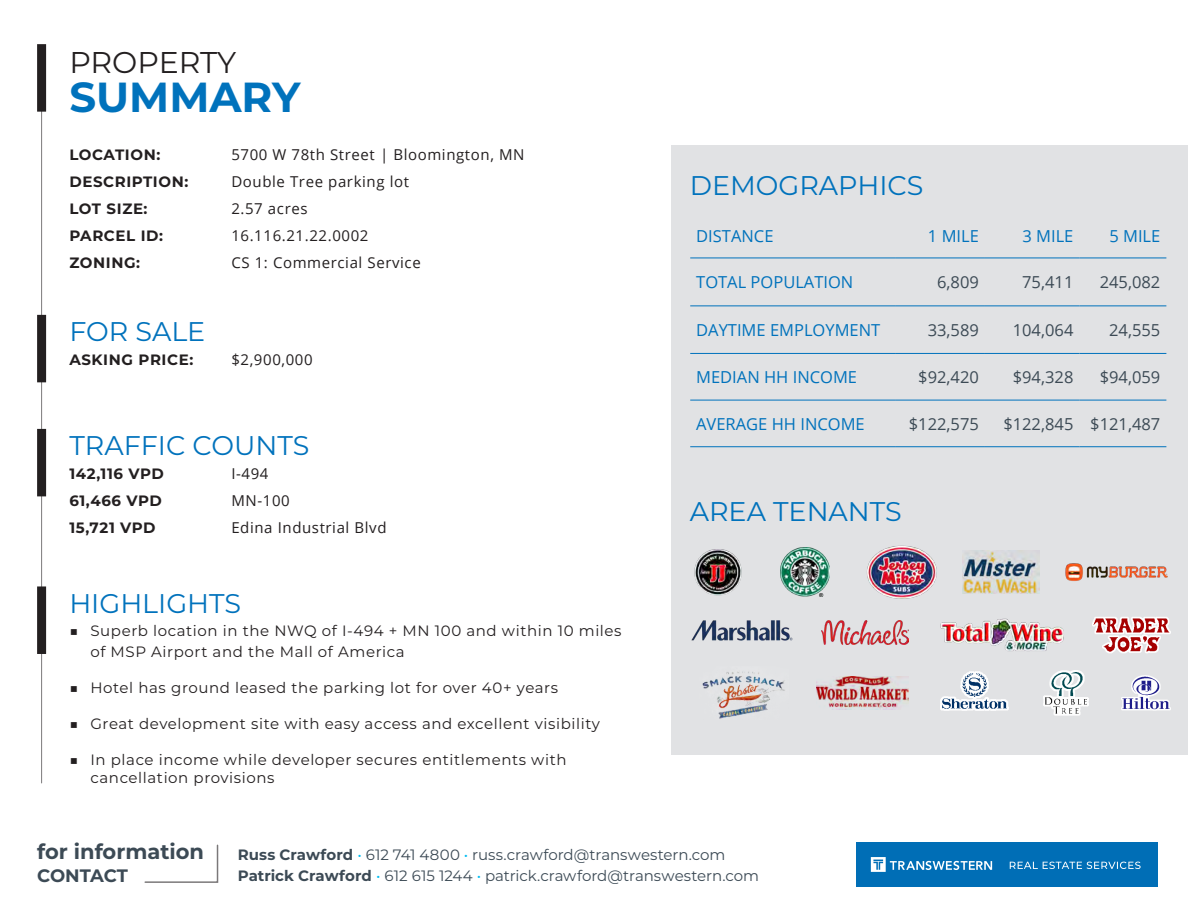
<style>
.page{position:relative;width:1188px;height:918px;background:#fff}
.page>*{position:absolute;margin:0;border:0;box-sizing:border-box;transform-origin:0 0}
.t1{font:700 42px "Montserrat";color:#0072bc}
.t2{font:30px "Montserrat";letter-spacing:-.005em;color:#231f20}
.t3{font:27px "Montserrat";color:#0072bc}
.t4{font:700 21px "Montserrat";color:#3c4a55}
.t5{font:700 18px "Montserrat";letter-spacing:-.01em;color:#3c4a55}
.t6{font:16.5px "Open Sans";color:#0072bc}
.t7{font:16.5px "Open Sans";color:#3c4a55}
.t8{font:15px/21px "Montserrat";letter-spacing:.04em;color:#231f20}
.t9{font:15px "Open Sans";letter-spacing:.04em;color:#231f20}
.t10{font:15px/21px "Montserrat";letter-spacing:-.005em;color:#3c4a55}
.t11{font:700 15px "Montserrat";letter-spacing:.04em;color:#231f20}
.s1{font-weight:700}
.s2{color:#00bcf1}
</style>
<div class="page">
<div style="left:672px;top:146px;width:516px;height:609px;background:#e1e2e4"></div>
<div style="left:37px;top:44px;width:9px;height:68px;background:#231f20"></div>
<hr style="left:41px;top:98px;width:1px;height:685px;background:#231f20">
<div style="left:37px;top:315px;width:9px;height:67px;background:#231f20"></div>
<div style="left:856px;top:842px;width:302px;height:45px;background:#006eb6"></div>
<svg style="left:871px;top:857px;width:121px;height:15px"></svg>
<svg style="left:1010px;top:862px;width:131px;height:7px"></svg>
<div style="left:37px;top:586px;width:9px;height:68px;background:#231f20"></div>
<hr style="left:690px;top:258px;width:205px;height:1px;background:#0072bc">
<hr style="left:895px;top:258px;width:90px;height:1px;background:#0072bc">
<hr style="left:985px;top:258px;width:94px;height:1px;background:#0072bc">
<hr style="left:1079px;top:258px;width:87px;height:1px;background:#0072bc">
<hr style="left:690px;top:306px;width:205px;height:1px;background:#0072bc">
<hr style="left:895px;top:306px;width:90px;height:1px;background:#0072bc">
<hr style="left:985px;top:306px;width:94px;height:1px;background:#0072bc">
<hr style="left:1079px;top:306px;width:87px;height:1px;background:#0072bc">
<hr style="left:690px;top:353px;width:205px;height:1px;background:#0072bc">
<hr style="left:895px;top:353px;width:90px;height:1px;background:#0072bc">
<hr style="left:985px;top:353px;width:94px;height:1px;background:#0072bc">
<hr style="left:1079px;top:353px;width:87px;height:1px;background:#0072bc">
<hr style="left:690px;top:400px;width:205px;height:1px;background:#0072bc">
<hr style="left:895px;top:400px;width:90px;height:1px;background:#0072bc">
<hr style="left:985px;top:400px;width:94px;height:1px;background:#0072bc">
<hr style="left:1079px;top:400px;width:87px;height:1px;background:#0072bc">
<hr style="left:690px;top:446px;width:205px;height:1px;background:#0072bc">
<hr style="left:895px;top:446px;width:90px;height:1px;background:#0072bc">
<hr style="left:985px;top:446px;width:94px;height:1px;background:#0072bc">
<hr style="left:1079px;top:446px;width:87px;height:1px;background:#0072bc">
<div style="left:37px;top:429px;width:9px;height:67px;background:#231f20"></div>
<img style="left:694px;top:549px;width:48px;height:47px">
<img style="left:781px;top:547px;width:49px;height:50px">
<img style="left:867px;top:545px;width:70px;height:54px">
<img style="left:962px;top:551px;width:77px;height:42px">
<img style="left:1065px;top:563px;width:103px;height:18px">
<img style="left:1092px;top:617px;width:79px;height:36px">
<img style="left:691px;top:621px;width:102px;height:20px">
<img style="left:817px;top:677px;width:92px;height:32px">
<img style="left:821px;top:621px;width:87px;height:23px">
<img style="left:940px;top:618px;width:124px;height:33px">
<img style="left:702px;top:672px;width:83px;height:47px">
<img style="left:1043px;top:670px;width:46px;height:46px">
<img style="left:940px;top:671px;width:68px;height:40px">
<img style="left:1121px;top:675px;width:50px;height:36px">
<svg style="left:144px;top:844px;width:75px;height:39px"></svg>
<p class="t2" style="left:69px;top:41px;width:168px">PROPERTY</p>
<p class="t1" style="left:69px;top:66px;width:233px">SUMMARY</p>
<p class="t11" style="left:69px;top:144px;width:92px">LOCATION:</p>
<p class="t9" style="left:231px;top:145px;width:295px">5700 W 78th Street | Bloomington, MN</p>
<p class="t11" style="left:69px;top:171px;width:121px">DESCRIPTION:</p>
<p class="t9" style="left:231px;top:172px;width:179px">Double Tree parking lot</p>
<p class="t11" style="left:69px;top:198px;width:80px">LOT SIZE:</p>
<p class="t9" style="left:231px;top:199px;width:78px">2.57 acres</p>
<p class="t11" style="left:69px;top:225px;width:95px">PARCEL ID:</p>
<p class="t9" style="left:231px;top:226px;width:139px">16.116.21.22.0002</p>
<p class="t11" style="left:69px;top:252px;width:72px">ZONING:</p>
<p class="t9" style="left:231px;top:253px;width:191px">CS 1: Commercial Service</p>
<p class="t3" style="left:69px;top:313px;width:138px">FOR SALE</p>
<p class="t11" style="left:69px;top:349px;width:125px">ASKING PRICE:</p>
<p class="t9" style="left:231px;top:349px;width:83px">$2,900,000</p>
<p class="t3" style="left:69px;top:427px;width:242px">TRAFFIC COUNTS</p>
<p class="t11" style="left:69px;top:463px;width:96px">142,116 VPD</p>
<p class="t9" style="left:231px;top:463px;width:39px">I-494</p>
<p class="t11" style="left:69px;top:490px;width:94px">61,466 VPD</p>
<p class="t9" style="left:231px;top:490px;width:60px">MN-100</p>
<p class="t11" style="left:69px;top:517px;width:88px">15,721 VPD</p>
<p class="t9" style="left:231px;top:517px;width:157px">Edina Industrial Blvd</p>
<p class="t3" style="left:69px;top:584px;width:173px">HIGHLIGHTS</p>
<p class="t8" style="left:90px;top:620px;width:533px;text-indent:-21px">■ Superb location in the NWQ of I-494 + MN 100 and within 10 miles of MSP Airport and the Mall of America</p>
<p class="t8" style="left:69px;top:677px;width:490px">■ Hotel has ground leased the parking lot for over 40+ years</p>
<p class="t8" style="left:69px;top:713px;width:532px">■ Great development site with easy access and excellent visibility</p>
<p class="t8" style="left:90px;top:751px;width:478px;line-height:18px;text-indent:-21px">■ In place income while developer secures entitlements with cancellation provisions</p>
<p class="t3" style="left:690px;top:167px;width:235px">DEMOGRAPHICS</p>
<p class="t6" style="left:696px;top:225px;width:79px">DISTANCE</p>
<p class="t6" style="left:928px;top:225px;width:52px">1 MILE</p>
<p class="t6" style="left:1022px;top:225px;width:52px">3 MILE</p>
<p class="t6" style="left:1109px;top:225px;width:52px">5 MILE</p>
<p class="t6" style="left:696px;top:271px;width:159px">TOTAL POPULATION</p>
<p class="t7" style="left:937px;top:271px;width:43px">6,809</p>
<p class="t7" style="left:1022px;top:271px;width:53px">75,411</p>
<p class="t7" style="left:1100px;top:271px;width:62px">245,082</p>
<p class="t6" style="left:696px;top:319px;width:186px">DAYTIME EMPLOYMENT</p>
<p class="t7" style="left:928px;top:319px;width:53px">33,589</p>
<p class="t7" style="left:1013px;top:319px;width:62px">104,064</p>
<p class="t7" style="left:1109px;top:319px;width:53px">24,555</p>
<p class="t6" style="left:696px;top:366px;width:162px">MEDIAN HH INCOME</p>
<p class="t7" style="left:918px;top:366px;width:62px">$92,420</p>
<p class="t7" style="left:1013px;top:366px;width:62px">$94,328</p>
<p class="t7" style="left:1100px;top:366px;width:62px">$94,059</p>
<p class="t6" style="left:696px;top:412px;width:170px">AVERAGE HH INCOME</p>
<p class="t7" style="left:909px;top:412px;width:72px">$122,575</p>
<p class="t7" style="left:1003px;top:412px;width:72px">$122,845</p>
<p class="t7" style="left:1090px;top:412px;width:72px">$121,487</p>
<p class="t3" style="left:690px;top:493px;width:214px">AREA TENANTS</p>
<p class="t4" style="left:37px;top:837px;width:168px">for information</p>
<p class="t5" style="left:37px;top:863px;width:92px">CONTACT</p>
<p class="t10" style="left:238px;top:844px;width:523px"><span class="s1">Russ Crawford</span> <span class="s2">•</span> 612 741 4800 <span class="s2">•</span> russ.crawford@transwestern.com<br><span class="s1">Patrick Crawford</span> <span class="s2">•</span> 612 615 1244 <span class="s2">•</span> patrick.crawford@transwestern.com</p>
</div>
